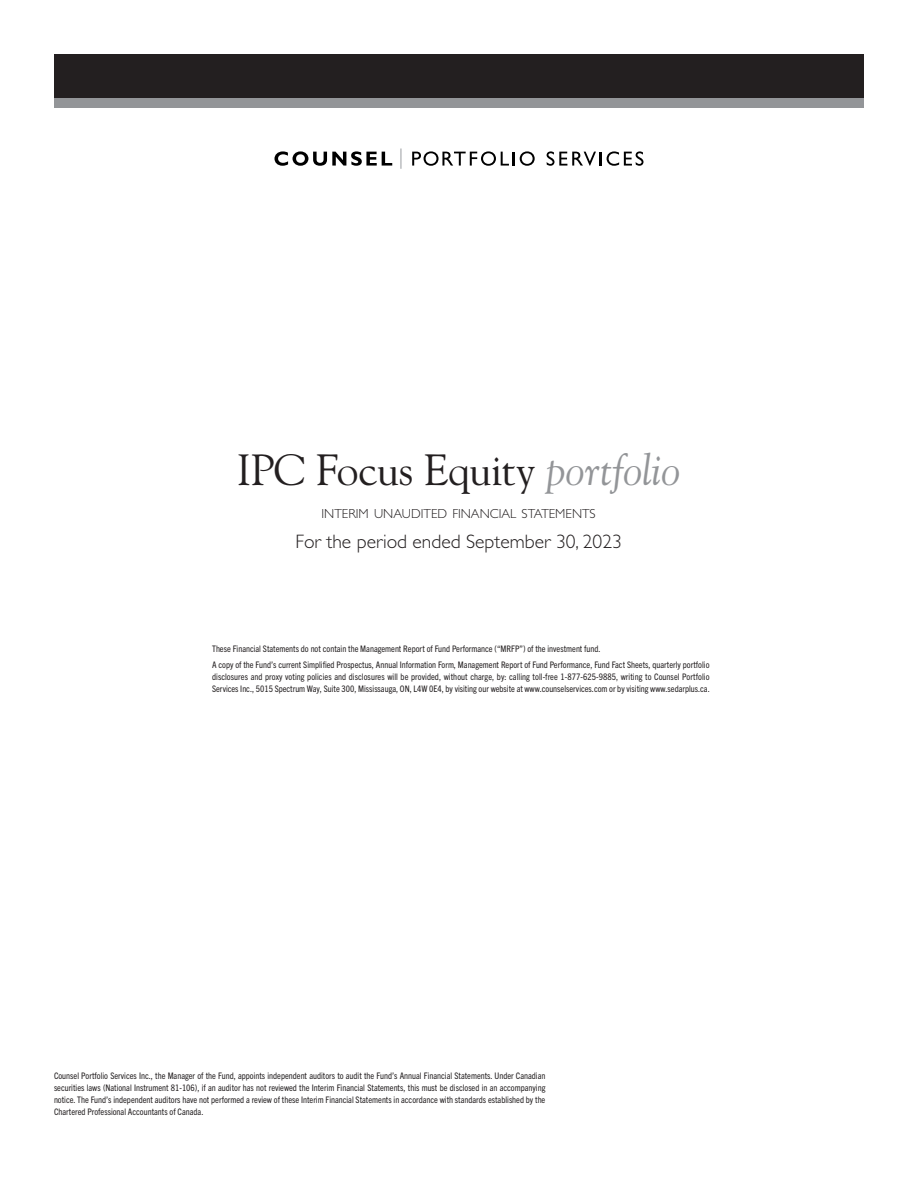
<style>
.page{position:relative;width:918px;height:1188px;background:#fff}
.page>*{position:absolute;margin:0;border:0;box-sizing:border-box;transform-origin:0 0}
.t1{font:43.5px "Goudy Std";letter-spacing:-.015em;color:#231f20}
.t2{font:300 19.5px "Gill Sans Std";color:#231f20}
.t3{font:300 13.2px "Gill Sans Std";color:#231f20}
.Definition_copy{font:condensed 9px/12px "Trade Gothic Next LT Pro";color:#231f20;text-align:justify}
.s1{font-style:italic;color:#939598}
</style>
<div class="page">
<div style="left:54px;top:54px;width:810px;height:52px;background:#231f20"></div>
<div style="left:54px;top:98px;width:810px;height:10px;background:#939598"></div>
<svg style="left:274px;top:151px;width:118px;height:15px"></svg>
<svg style="left:412px;top:151px;width:123px;height:15px"></svg>
<svg style="left:547px;top:151px;width:96px;height:15px"></svg>
<hr style="left:400px;top:149px;width:2px;height:20px;background:#bec0c2">
<p class="t1" style="left:237px;top:443px;width:445px">IPC Focus Equity <span class="s1">portfolio</span></p>
<p class="t3" style="left:322px;top:506px;width:276px">INTERIM UNAUDITED FINANCIAL STATEMENTS</p>
<p class="t2" style="left:296px;top:531px;width:328px">For the period ended September 30, 2023</p>
<p class="Definition_copy" style="left:212px;top:642px;width:390px">These Financial Statements do not contain the Management Report of Fund Performance (“MRFP”) of the investment fund.</p>
<p class="Definition_copy" style="left:212px;top:658px;width:499px">A copy of the Fund’s current Simplified Prospectus, Annual Information Form, Management Report of Fund Performance, Fund Fact Sheets, quarterly portfolio disclosures and proxy voting policies and disclosures will be provided, without charge, by: calling toll-free 1-877-625-9885, writing to Counsel Portfolio Services Inc., 5015 Spectrum Way, Suite 300, Mississauga, ON, L4W 0E4, by visiting our website at www.counselservices.com or by visiting www.sedarplus.ca.</p>
<p class="Definition_copy" style="left:54px;top:1070px;width:493px">Counsel Portfolio Services Inc., the Manager of the Fund, appoints independent auditors to audit the Fund’s Annual Financial Statements. Under Canadian securities laws (National Instrument 81-106), if an auditor has not reviewed the Interim Financial Statements, this must be disclosed in an accompanying notice. The Fund’s independent auditors have not performed a review of these Interim Financial Statements in accordance with standards established by the Chartered Professional Accountants of Canada.</p>
</div>
